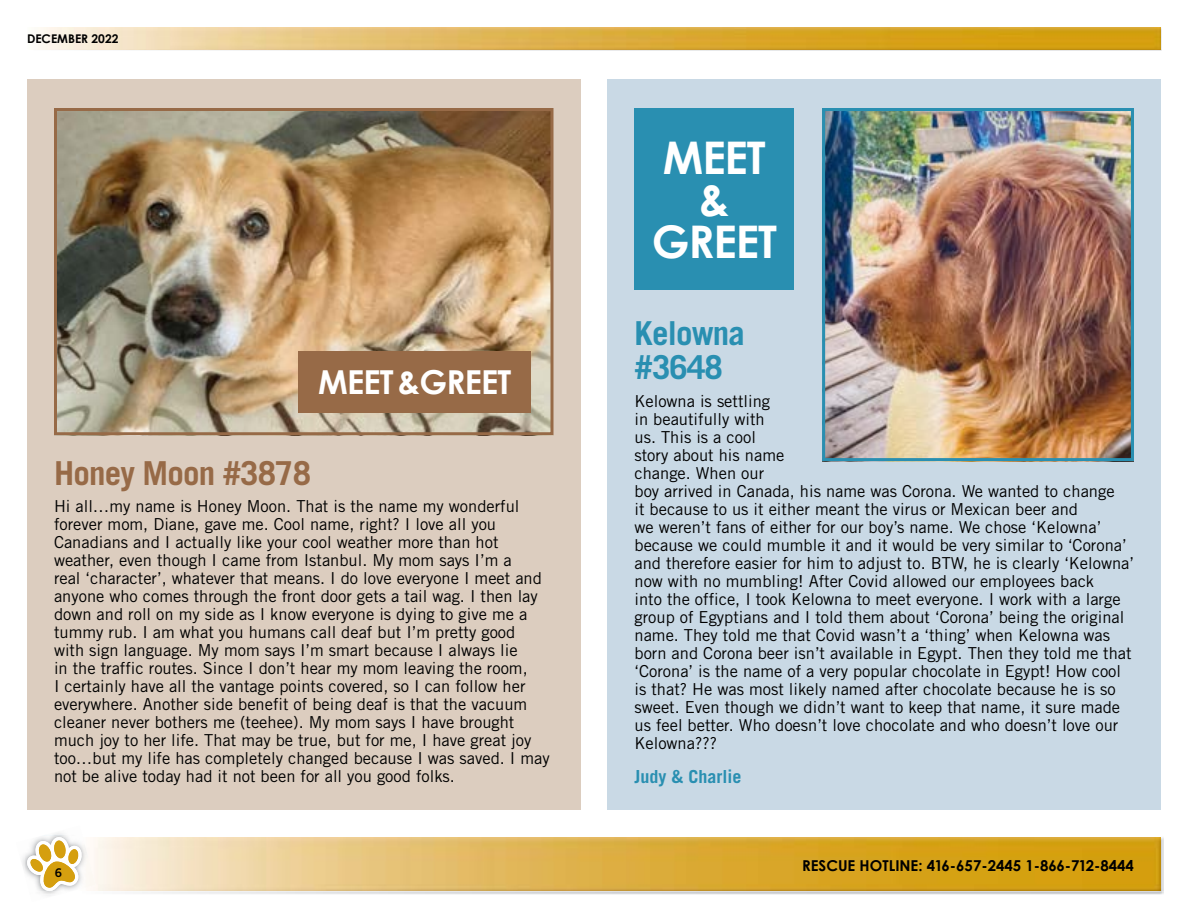
<style>
.page{position:relative;width:1188px;height:918px;background:#fff}
.page>*{position:absolute;margin:0;border:0;box-sizing:border-box;transform-origin:0 0}
.t1{font:700 45px/42px "Century Gothic";letter-spacing:-.025em;color:#fff;text-align:center}
.t2{font:700 33px "Trade Gothic LT Std";letter-spacing:-.025em;color:#976a47}
.t3{font:700 33px/34.5px "Trade Gothic LT Std";letter-spacing:-.025em;color:#298fb1}
.t4{font:700 33px "Century Gothic";letter-spacing:-.025em;color:#fff}
.t5{font:700 18px "Trade Gothic LT Std";color:#298fb1}
.t6{font:16.5px/18px "Trade Gothic LT Std";color:#000}
.t7{font:700 15px "Century Gothic";color:#000}
.t8{font:700 12px "Century Gothic";color:#000}
.t9{font:12px "Trade Gothic LT Std Bd 2";color:#000}
</style>
<div class="page">
<img style="left:37px;top:49px;width:1125px;height:2px">
<img style="left:38px;top:27px;width:1123px;height:22px">
<img style="left:42px;top:835px;width:33px;height:1px">
<img style="left:96px;top:836px;width:1068px;height:56px">
<img style="left:25px;top:836px;width:45px;height:41px">
<img style="left:96px;top:837px;width:1065px;height:54px">
<img style="left:82px;top:837px;width:14px;height:54px">
<img style="left:27px;top:837px;width:55px;height:54px">
<img style="left:30px;top:840px;width:49px;height:48px">
<div style="left:27px;top:80px;width:553px;height:730px;background:#dccdbf"></div>
<img style="left:54px;top:108px;width:500px;height:327px">
<div style="left:299px;top:351px;width:232px;height:62px;background:#976a47"></div>
<div style="left:608px;top:80px;width:553px;height:730px;background:#c9d9e5"></div>
<img style="left:822px;top:108px;width:312px;height:353px">
<div style="left:634px;top:108px;width:160px;height:181px;background:#298fb1"></div>
<p class="t8" style="left:27px;top:31px;width:93px">DECEMBER 2022</p>
<h2 class="t4" style="left:318px;top:361px;width:195px">MEET &amp;GREET</h2>
<h2 class="t2" style="left:54px;top:453px;width:259px">Honey Moon #3878</h2>
<p class="t6" style="left:54px;top:497px;width:497px">Hi all…my name is Honey Moon. That is the name my wonderful forever mom, Diane, gave me. Cool name, right? I love all you Canadians and I actually like your cool weather more than hot weather, even though I came from Istanbul. My mom says I’m a<br>real ‘character’, whatever that means. I do love everyone I meet and anyone who comes through the front door gets a tail wag. I then lay down and roll on my side as I know everyone is dying to give me a tummy rub. I am what you humans call deaf but I’m pretty good with sign language. My mom says I’m smart because I always lie<br>in the traffic routes. Since I don’t hear my mom leaving the room,<br>I certainly have all the vantage points covered, so I can follow her everywhere. Another side benefit of being deaf is that the vacuum cleaner never bothers me (teehee). My mom says I have brought much joy to her life. That may be true, but for me, I have great joy too…but my life has completely changed because I was saved. I may not be alive today had it not been for all you good folks.</p>
<p class="t9" style="left:55px;top:865px;width:9px">6</p>
<h1 class="t1" style="left:652px;top:135px;width:127px">MEET &amp;<br>GREET</h1>
<h2 class="t3" style="left:634px;top:315px;width:112px">Kelowna #3648</h2>
<p class="t6" style="left:634px;top:392px;width:501px">Kelowna is settling<br>in beautifully with<br>us. This is a cool<br>story about his name<br>change. When our<br>boy arrived in Canada, his name was Corona. We wanted to change<br>it because to us it either meant the virus or Mexican beer and<br>we weren’t fans of either for our boy’s name. We chose ‘Kelowna’ because we could mumble it and it would be very similar to ‘Corona’ and therefore easier for him to adjust to. BTW, he is clearly ‘Kelowna’ now with no mumbling! After Covid allowed our employees back<br>into the office, I took Kelowna to meet everyone. I work with a large group of Egyptians and I told them about ‘Corona’ being the original name. They told me that Covid wasn’t a ‘thing’ when Kelowna was born and Corona beer isn’t available in Egypt. Then they told me that ‘Corona’ is the name of a very popular chocolate in Egypt! How cool is that? He was most likely named after chocolate because he is so sweet. Even though we didn’t want to keep that name, it sure made us feel better. Who doesn’t love chocolate and who doesn’t love our Kelowna???</p>
<p class="t5" style="left:634px;top:766px;width:109px">Judy &amp; Charlie</p>
<p class="t7" style="left:802px;top:856px;width:333px">RESCUE HOTLINE: 416-657-2445 1-866-712-8444</p>
</div>
